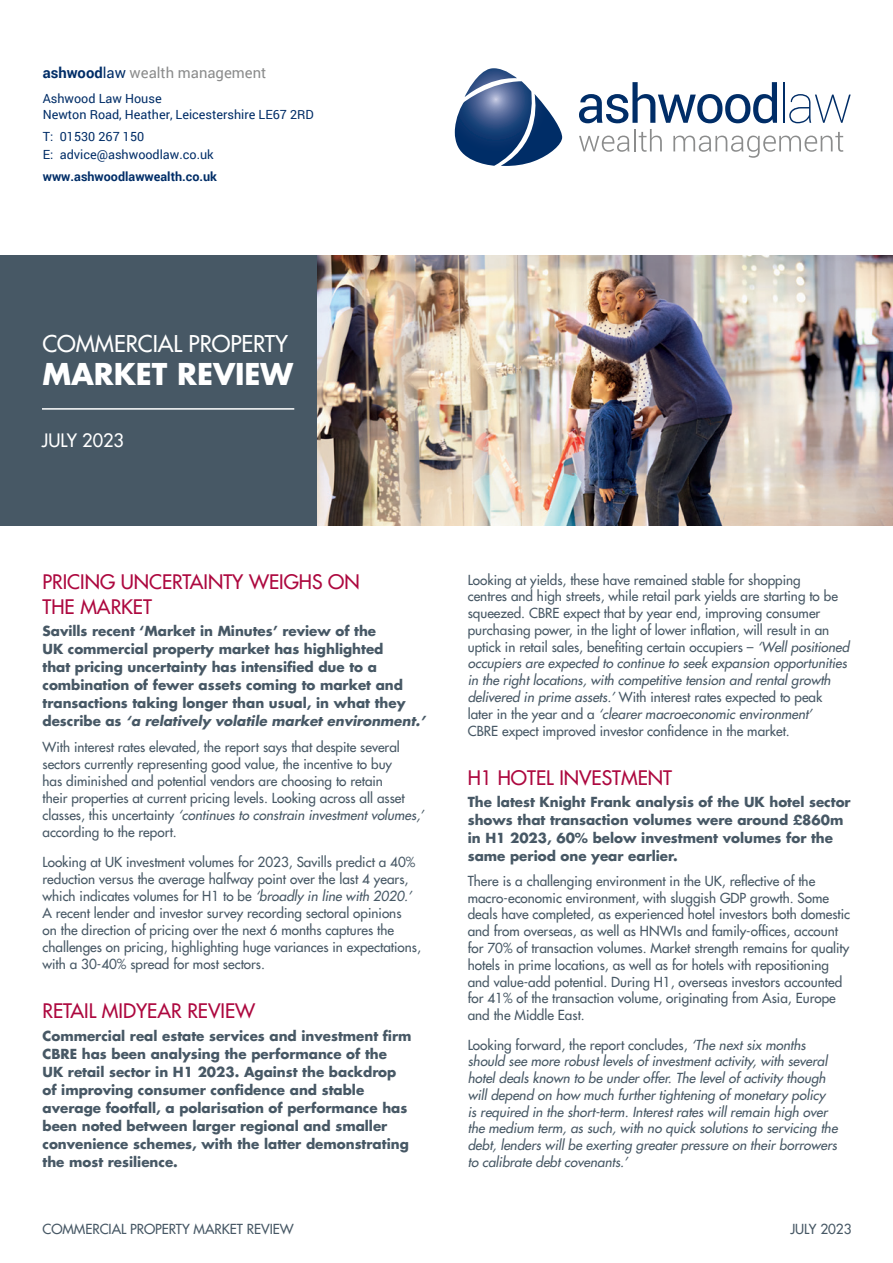
<style>
.page{position:relative;width:893px;height:1263px;background:#fff}
.page>*{position:absolute;margin:0;border:0;box-sizing:border-box;transform-origin:0 0}
.t1{font:700 29.25px "Futura LT";letter-spacing:-.005em;color:#fff}
.t2{font:22.5px "Futura LT";letter-spacing:-.005em;color:#fff}
.t3{font:19.5px/24.2px "Futura LT";color:#ad083f}
.t4{font:18px "Futura LT";color:#fff}
.t5{font:14.85px "Roboto";color:#8b8c8c}
.t6{font:13.5px/16.8px "Futura LT";color:#475865}
.t7{font:700 13.5px/18px "Futura LT";color:#475865}
.t8{font:italic 13.5px/16.8px "Futura LT";color:#475865}
.t9{font:12.6px/15.1px "Roboto";color:#002d67}
.t10{font:700 12.6px "Roboto";color:#002d67}
.s1{font-weight:700;color:#002d67}
.s2{color:#002d67}
.s3{font-style:italic}
.s4{font-style:normal}
</style>
<div class="page">
<div style="left:0;top:255px;width:318px;height:271px;background:#475865"></div>
<img style="left:318px;top:255px;width:575px;height:271px">
<hr style="left:42px;top:408px;width:252px;height:2px;background:#fff">
<svg style="left:455px;top:68px;width:107px;height:98px"></svg>
<svg style="left:579px;top:136px;width:50px;height:16px"></svg>
<hr style="left:634px;top:129px;width:2px;height:22px;background:#8b8c8c">
<svg style="left:639px;top:129px;width:23px;height:23px"></svg>
<svg style="left:673px;top:132px;width:170px;height:26px"></svg>
<svg style="left:579px;top:82px;width:198px;height:41px"></svg>
<hr style="left:783px;top:82px;width:1px;height:41px;background:#002d67">
<svg style="left:789px;top:94px;width:62px;height:29px"></svg>
<p class="t5" style="left:43px;top:62px;width:225px"><span class="s1">ashwood</span><span class="s2">law</span> wealth management</p>
<p class="t9" style="left:43px;top:91px;width:273px">Ashwood Law House<br>Newton Road, Heather, Leicestershire LE67 2RD</p>
<p class="t9" style="left:43px;top:127px;width:172px;line-height:17.7px">T: 01530 267 150<br>E: advice@ashwoodlaw.co.uk</p>
<p class="t10" style="left:43px;top:168px;width:176px">www.ashwoodlawwealth.co.uk</p>
<h2 class="t2" style="left:43px;top:329px;width:247px">COMMERCIAL PROPERTY</h2>
<h1 class="t1" style="left:43px;top:355px;width:252px">MARKET REVIEW</h1>
<h3 class="t4" style="left:42px;top:429px;width:83px">JULY 2023</h3>
<h3 class="t3" style="left:43px;top:570px;width:319px">PRICING UNCERTAINTY WEIGHS ON<br>THE MARKET</h3>
<p class="t7" style="left:43px;top:622px;width:384px">Savills recent ‘Market in Minutes’ review of the<br>UK commercial property market has highlighted<br>that pricing uncertainty has intensified due to a combination of fewer assets coming to market and transactions taking longer than usual, in what they describe as <span class="s3">‘a relatively volatile market environment.’</span></p>
<p class="t6" style="left:43px;top:738px;width:383px">With interest rates elevated, the report says that despite several sectors currently representing good value, the incentive to buy<br>has diminished and potential vendors are choosing to retain<br>their properties at current pricing levels. Looking across all asset classes, this uncertainty <span class="s3">‘continues to constrain investment volumes,’ </span>according to the report.</p>
<p class="t6" style="left:43px;top:853px;width:380px">Looking at UK investment volumes for 2023, Savills predict a 40% reduction versus the average halfway point over the last 4 years, which indicates volumes for H1 to be <span class="s3">‘broadly in line with 2020.’ </span>A recent lender and investor survey recording sectoral opinions<br>on the direction of pricing over the next 6 months captures the challenges on pricing, highlighting huge variances in expectations, with a 30-40% spread for most sectors.</p>
<h3 class="t3" style="left:43px;top:999px;width:214px">RETAIL MIDYEAR REVIEW</h3>
<p class="t7" style="left:43px;top:1026px;width:370px">Commercial real estate services and investment firm CBRE has been analysing the performance of the<br>UK retail sector in H1 2023. Against the backdrop of improving consumer confidence and stable average footfall, a polarisation of performance has been noted between larger regional and smaller convenience schemes, with the latter demonstrating the most resilience.</p>
<p class="t6" style="left:468px;top:571px;width:383px">Looking at yields, these have remained stable for shopping<br>centres and high streets, while retail park yields are starting to be squeezed. CBRE expect that by year end, improving consumer purchasing power, in the light of lower inflation, will result in an uptick in retail sales, benefiting certain occupiers – <span class="s3">‘Well positioned occupiers are expected to continue to seek expansion opportunities in the right locations, with competitive tension and rental growth delivered in prime assets.’</span> With interest rates expected to peak later in the year and a <span class="s3">‘clearer macroeconomic environment’<br></span>CBRE expect improved investor confidence in the market.</p>
<h3 class="t3" style="left:468px;top:766px;width:206px">H1 HOTEL INVESTMENT</h3>
<p class="t7" style="left:468px;top:793px;width:384px">The latest Knight Frank analysis of the UK hotel sector shows that transaction volumes were around £860m in H1 2023, 60% below investment volumes for the same period one year earlier.</p>
<p class="t6" style="left:468px;top:872px;width:384px">There is a challenging environment in the UK, reflective of the macro-economic environment, with sluggish GDP growth. Some deals have completed, as experienced hotel investors both domestic and from overseas, as well as HNWIs and family-offices, account for 70% of transaction volumes. Market strength remains for quality hotels in prime locations, as well as for hotels with repositioning and value-add potential. During H1, overseas investors accounted for 41% of the transaction volume, originating from Asia, Europe and the Middle East.</p>
<p class="t8" style="left:468px;top:1036px;width:371px"><span class="s4">Looking forward, the report concludes,</span> ‘The next six months should see more robust levels of investment activity, with several hotel deals known to be under offer. The level of activity though will depend on how much further tightening of monetary policy<br>is required in the short-term. Interest rates will remain high over the medium term, as such, with no quick solutions to servicing the debt, lenders will be exerting greater pressure on their borrowers to calibrate debt covenants.’</p>
<p class="t6" style="left:43px;top:1221px;width:253px">COMMERCIAL PROPERTY MARKET REVIEW</p>
<p class="t6" style="left:790px;top:1221px;width:63px">JULY 2023</p>
</div>
